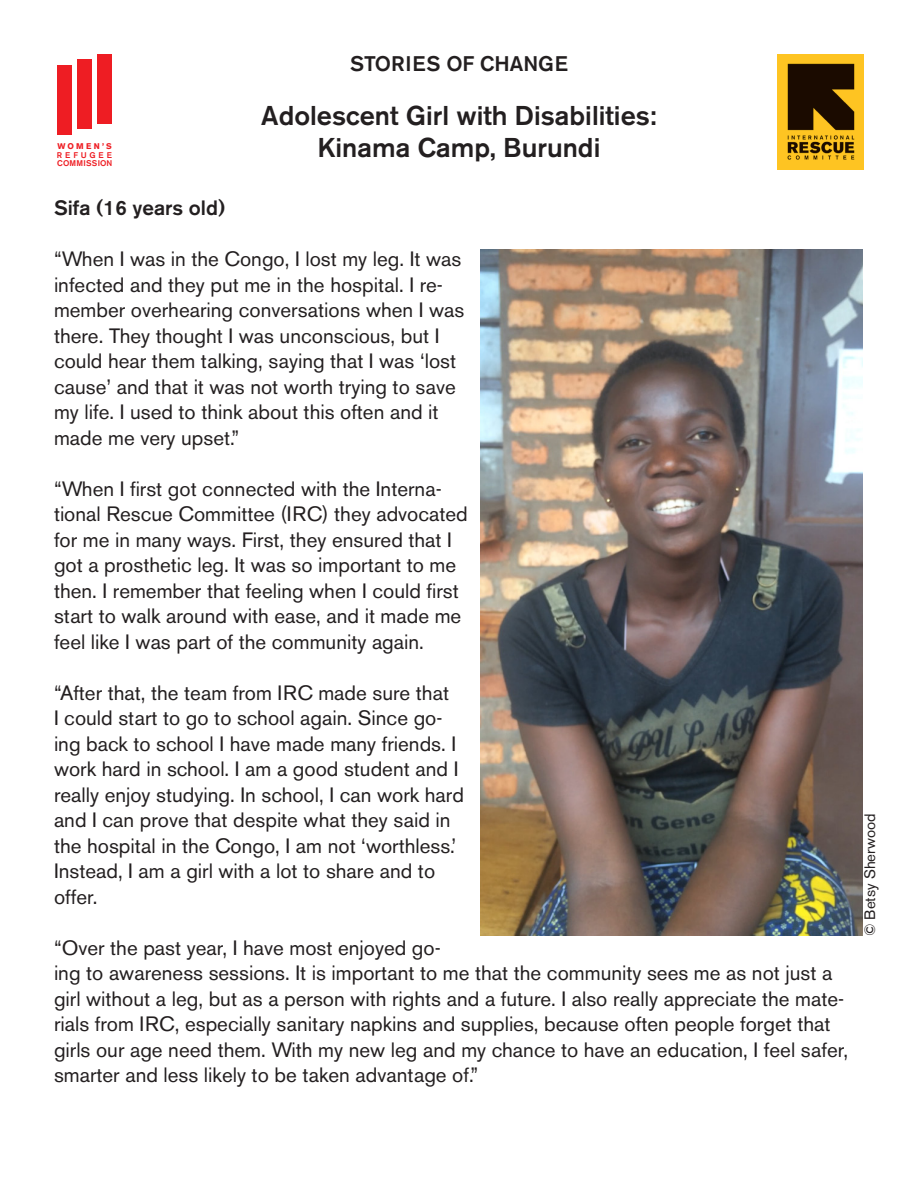
<style>
.page{position:relative;width:918px;height:1188px;background:#fff}
.page>*{position:absolute;margin:0;border:0;box-sizing:border-box;transform-origin:0 0}
.t1{font:500 27px/32.4px "Akzidenz Grotesk BE";color:#231f20;text-align:center}
.t2{font:500 21px "Akzidenz Grotesk BE";color:#231f20}
.t3{font:20.7px/25.5px "Akzidenz Grotesk BE";color:#231f20}
.t4{font:500 20.7px "Akzidenz Grotesk BE";color:#231f20}
.t5{font:15px "Akzidenz Grotesk BE";color:#231f20}
.t6{font:500 8.25px "Akzidenz Grotesk BE";letter-spacing:.02em;color:#ee1d23}
.t7{font:500 8.25px "Akzidenz Grotesk BE";letter-spacing:.36em;color:#ee1d23}
.t8{font:700 8.25px "Akzidenz Grotesk BE";letter-spacing:.28em;color:#ee1d23}
</style>
<div class="page">
<img style="left:480px;top:249px;width:383px;height:686px">
<img style="left:778px;top:54px;width:86px;height:116px">
<div style="left:77px;top:60px;width:15px;height:69px;background:#ee1d23"></div>
<div style="left:57px;top:65px;width:15px;height:70px;background:#ee1d23"></div>
<div style="left:97px;top:54px;width:15px;height:70px;background:#ee1d23"></div>
<p class="t8" style="left:57px;top:142px;width:56px">WOMEN’S</p>
<p class="t7" style="left:57px;top:150px;width:56px">REFUGEE</p>
<p class="t6" style="left:57px;top:158px;width:57px">COMMISSION</p>
<p class="t2" style="left:350px;top:50px;width:219px">STORIES OF CHANGE</p>
<p class="t1" style="left:261px;top:99px;width:397px">Adolescent Girl with Disabilities:<br>Kinama Camp, Burundi</p>
<p class="t4" style="left:54px;top:195px;width:173px">Sifa (16 years old)</p>
<p class="t3" style="left:54px;top:246px;width:412px">“When I was in the Congo, I lost my leg. It was infected and they put me in the hospital. I re&shy;member overhearing conversations when I was there. They thought I was unconscious, but I could hear them talking, saying that I was ‘lost cause’ and that it was not worth trying to save my life. I used to think about this often and it made me very upset.”</p>
<p class="t3" style="left:54px;top:476px;width:415px">“When I first got connected with the Interna&shy;tional Rescue Committee (IRC) they advocated for me in many ways. First, they ensured that I got a prosthetic leg. It was so important to me then. I remember that feeling when I could first start to walk around with ease, and it made me feel like I was part of the community again.</p>
<p class="t3" style="left:54px;top:680px;width:411px">“After that, the team from IRC made sure that<br>I could start to go to school again. Since go&shy;ing back to school I have made many friends. I work hard in school. I am a good student and I really enjoy studying. In school, I can work hard and I can prove that despite what they said in the hospital in the Congo, I am not ‘worthless.’ Instead, I am a girl with a lot to share and to offer.</p>
<p class="t3" style="left:54px;top:935px;width:796px">“Over the past year, I have most enjoyed go-<br>ing to awareness sessions. It is important to me that the community sees me as not just a girl without a leg, but as a person with rights and a future. I also really appreciate the mate&shy;rials from IRC, especially sanitary napkins and supplies, because often people forget that girls our age need them. With my new leg and my chance to have an education, I feel safer, smarter and less likely to be taken advantage of.”</p>
<p class="t5" style="left:861px;top:936px;width:124px;rotate:-90deg">© Betsy Sherwood</p>
</div>
